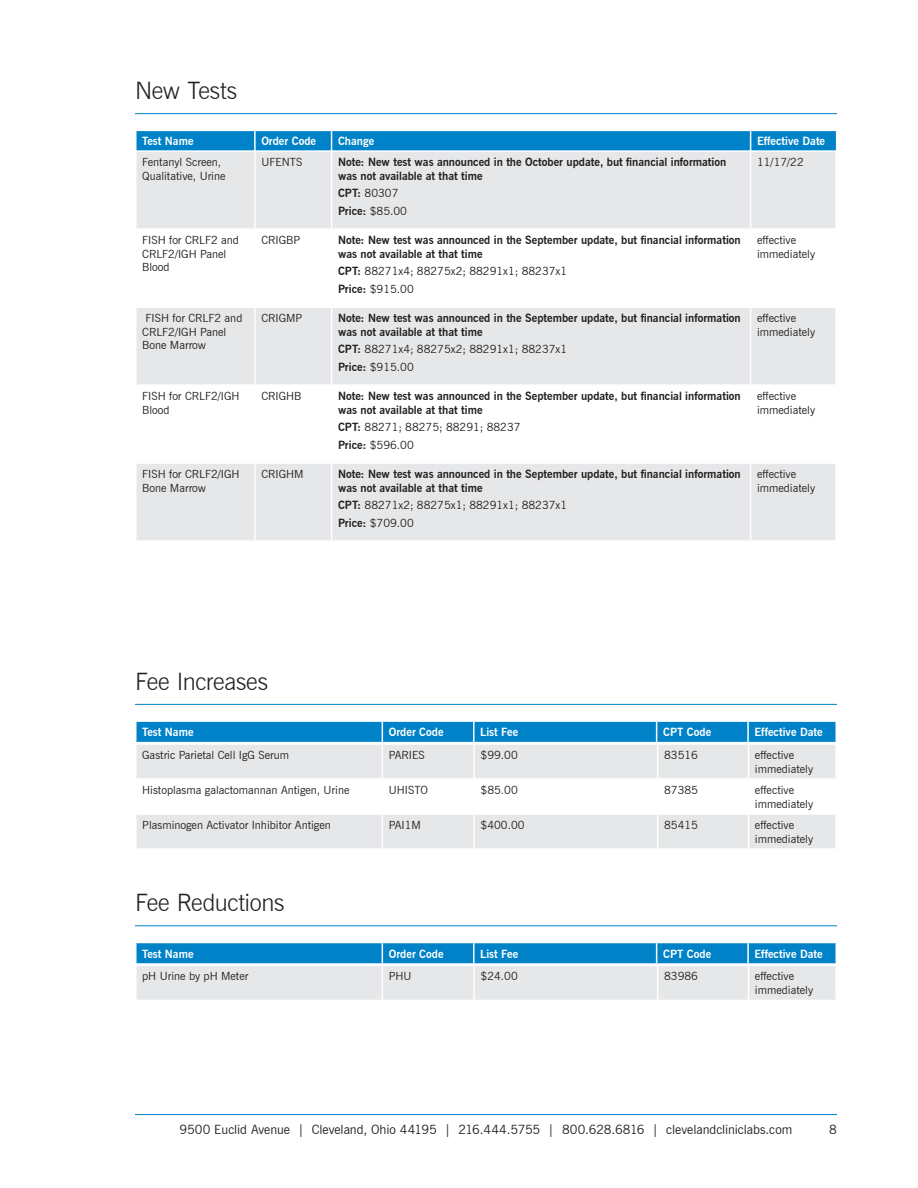
<style>
.page{position:relative;width:918px;height:1188px;background:#fff}
.page>*{position:absolute;margin:0;border:0;box-sizing:border-box;transform-origin:0 0}
.t1{font:300 24px "News Gothic BT";letter-spacing:-.015em;color:#231f20}
.t2{font:12.75px "News Gothic BT";letter-spacing:-.005em;color:#231f20}
.t3{font:11.25px/13.5px "News Gothic BT";color:#231f20}
.t4{font:700 11.25px/13.5px "News Gothic BT";color:#231f20}
.t5{font:700 11.25px "News Gothic BT";color:#fff}
.s1{font-weight:700}
</style>
<div class="page">
<hr style="left:135px;top:1114px;width:702px;height:1px;background:#0082c8">
<hr style="left:135px;top:925px;width:702px;height:1px;background:#0082c8">
<hr style="left:135px;top:704px;width:702px;height:1px;background:#0082c8">
<svg style="left:136px;top:721px;width:700px;height:21px;background:#0e89cb"></svg>
<svg style="left:135px;top:943px;width:702px;height:57px;background:#96c4de"></svg>
<hr style="left:135px;top:965px;width:247px;height:1px;background:#fff">
<hr style="left:135px;top:966px;width:1px;height:34px;background:#fff">
<hr style="left:382px;top:965px;width:92px;height:1px;background:#fff">
<hr style="left:382px;top:966px;width:1px;height:34px;background:#fff">
<hr style="left:474px;top:965px;width:184px;height:1px;background:#fff">
<hr style="left:473px;top:966px;width:2px;height:34px;background:#fff">
<hr style="left:658px;top:965px;width:91px;height:1px;background:#fff">
<hr style="left:657px;top:966px;width:1px;height:34px;background:#fff">
<hr style="left:749px;top:965px;width:88px;height:1px;background:#fff">
<hr style="left:748px;top:966px;width:1px;height:34px;background:#fff">
<hr style="left:836px;top:966px;width:1px;height:34px;background:#fff">
<svg style="left:136px;top:745px;width:700px;height:103px;fill:#e6e7e9"></svg>
<hr style="left:382px;top:745px;width:1px;height:33px;background:#fff">
<hr style="left:473px;top:745px;width:2px;height:33px;background:#fff">
<hr style="left:657px;top:745px;width:1px;height:33px;background:#fff">
<hr style="left:748px;top:745px;width:1px;height:33px;background:#fff">
<hr style="left:135px;top:778px;width:247px;height:2px;background:#fff">
<hr style="left:382px;top:778px;width:92px;height:2px;background:#fff">
<hr style="left:382px;top:780px;width:1px;height:33px;background:#fff">
<hr style="left:474px;top:778px;width:184px;height:2px;background:#fff">
<hr style="left:473px;top:780px;width:2px;height:33px;background:#fff">
<hr style="left:658px;top:778px;width:91px;height:2px;background:#fff">
<hr style="left:657px;top:780px;width:1px;height:33px;background:#fff">
<hr style="left:749px;top:778px;width:88px;height:2px;background:#fff">
<hr style="left:748px;top:780px;width:1px;height:33px;background:#fff">
<hr style="left:135px;top:813px;width:247px;height:2px;background:#fff">
<hr style="left:382px;top:813px;width:92px;height:2px;background:#fff">
<hr style="left:382px;top:815px;width:1px;height:33px;background:#fff">
<hr style="left:474px;top:813px;width:184px;height:2px;background:#fff">
<hr style="left:473px;top:815px;width:2px;height:33px;background:#fff">
<hr style="left:658px;top:813px;width:91px;height:2px;background:#fff">
<hr style="left:657px;top:815px;width:1px;height:33px;background:#fff">
<hr style="left:749px;top:813px;width:88px;height:2px;background:#fff">
<hr style="left:748px;top:815px;width:1px;height:33px;background:#fff">
<hr style="left:135px;top:113px;width:702px;height:1px;background:#0082c8">
<svg style="left:136px;top:130px;width:701px;height:20px;background:#1089cb"></svg>
<svg style="left:136px;top:152px;width:700px;height:388px;fill:#e6e7e9"></svg>
<hr style="left:254px;top:152px;width:2px;height:76px;background:#fff">
<hr style="left:331px;top:152px;width:1px;height:76px;background:#fff">
<hr style="left:750px;top:152px;width:1px;height:76px;background:#fff">
<hr style="left:135px;top:228px;width:120px;height:2px;background:#fff">
<hr style="left:255px;top:228px;width:77px;height:2px;background:#fff">
<hr style="left:254px;top:230px;width:2px;height:76px;background:#fff">
<hr style="left:332px;top:228px;width:419px;height:2px;background:#fff">
<hr style="left:331px;top:230px;width:1px;height:76px;background:#fff">
<hr style="left:751px;top:228px;width:86px;height:2px;background:#fff">
<hr style="left:750px;top:230px;width:1px;height:76px;background:#fff">
<hr style="left:135px;top:306px;width:120px;height:2px;background:#fff">
<hr style="left:255px;top:306px;width:77px;height:2px;background:#fff">
<hr style="left:254px;top:308px;width:2px;height:76px;background:#fff">
<hr style="left:332px;top:306px;width:419px;height:2px;background:#fff">
<hr style="left:331px;top:308px;width:1px;height:76px;background:#fff">
<hr style="left:751px;top:306px;width:86px;height:2px;background:#fff">
<hr style="left:750px;top:308px;width:1px;height:76px;background:#fff">
<hr style="left:135px;top:384px;width:120px;height:2px;background:#fff">
<hr style="left:255px;top:384px;width:77px;height:2px;background:#fff">
<hr style="left:254px;top:386px;width:2px;height:76px;background:#fff">
<hr style="left:332px;top:384px;width:419px;height:2px;background:#fff">
<hr style="left:331px;top:386px;width:1px;height:76px;background:#fff">
<hr style="left:751px;top:384px;width:86px;height:2px;background:#fff">
<hr style="left:750px;top:386px;width:1px;height:76px;background:#fff">
<hr style="left:135px;top:462px;width:120px;height:2px;background:#fff">
<hr style="left:255px;top:462px;width:77px;height:2px;background:#fff">
<hr style="left:254px;top:464px;width:2px;height:76px;background:#fff">
<hr style="left:332px;top:462px;width:419px;height:2px;background:#fff">
<hr style="left:331px;top:464px;width:1px;height:76px;background:#fff">
<hr style="left:751px;top:462px;width:86px;height:2px;background:#fff">
<hr style="left:750px;top:464px;width:1px;height:76px;background:#fff">
<h1 class="t1" style="left:135px;top:76px;width:104px">New Tests</h1>
<p class="t5" style="left:142px;top:135px;width:53px">Test Name</p>
<p class="t5" style="left:261px;top:135px;width:56px">Order Code</p>
<p class="t5" style="left:338px;top:135px;width:38px">Change</p>
<p class="t5" style="left:757px;top:135px;width:70px">Effective Date</p>
<p class="t3" style="left:142px;top:155px;width:85px">Fentanyl Screen,<br>Qualitative, Urine</p>
<p class="t3" style="left:261px;top:155px;width:42px">UFENTS</p>
<p class="t4" style="left:338px;top:155px;width:390px">Note: New test was announced in the October update, but financial information was not available at that time</p>
<p class="t3" style="left:338px;top:184px;width:71px;line-height:17.9px"><span class="s1">CPT:</span> 80307<br><span class="s1">Price:</span> $85.00</p>
<p class="t3" style="left:757px;top:155px;width:48px">11/17/22</p>
<p class="t3" style="left:142px;top:233px;width:98px">FISH for CRLF2 and<br>CRLF2/IGH Panel<br>Blood</p>
<p class="t3" style="left:261px;top:233px;width:40px">CRIGBP</p>
<p class="t4" style="left:338px;top:233px;width:404px">Note: New test was announced in the September update, but financial information was not available at that time</p>
<p class="t3" style="left:338px;top:262px;width:231px;line-height:17.9px"><span class="s1">CPT:</span> 88271x4; 88275x2; 88291x1; 88237x1<br><span class="s1">Price:</span> $915.00</p>
<p class="t3" style="left:142px;top:311px;width:102px;text-indent:3px">FISH for CRLF2 and<br>CRLF2/IGH Panel<br>Bone Marrow</p>
<p class="t3" style="left:261px;top:311px;width:42px">CRIGMP</p>
<p class="t4" style="left:338px;top:311px;width:404px">Note: New test was announced in the September update, but financial information was not available at that time</p>
<p class="t3" style="left:338px;top:340px;width:231px;line-height:17.9px"><span class="s1">CPT:</span> 88271x4; 88275x2; 88291x1; 88237x1<br><span class="s1">Price:</span> $915.00</p>
<p class="t3" style="left:142px;top:389px;width:99px">FISH for CRLF2/IGH<br>Blood</p>
<p class="t3" style="left:261px;top:389px;width:42px">CRIGHB</p>
<p class="t4" style="left:338px;top:389px;width:404px">Note: New test was announced in the September update, but financial information was not available at that time</p>
<p class="t3" style="left:338px;top:418px;width:184px;line-height:17.9px"><span class="s1">CPT:</span> 88271; 88275; 88291; 88237<br><span class="s1">Price:</span> $596.00</p>
<p class="t3" style="left:142px;top:467px;width:99px">FISH for CRLF2/IGH<br>Bone Marrow</p>
<p class="t3" style="left:261px;top:467px;width:44px">CRIGHM</p>
<p class="t4" style="left:338px;top:467px;width:404px">Note: New test was announced in the September update, but financial information was not available at that time</p>
<p class="t3" style="left:338px;top:496px;width:231px;line-height:17.9px"><span class="s1">CPT:</span> 88271x2; 88275x1; 88291x1; 88237x1<br><span class="s1">Price:</span> $709.00</p>
<p class="t3" style="left:757px;top:233px;width:60px">effective immediately</p>
<p class="t3" style="left:757px;top:311px;width:60px">effective immediately</p>
<p class="t3" style="left:757px;top:389px;width:60px">effective immediately</p>
<p class="t3" style="left:757px;top:467px;width:60px">effective immediately</p>
<h1 class="t1" style="left:135px;top:667px;width:135px">Fee Increases</h1>
<p class="t5" style="left:142px;top:725px;width:53px">Test Name</p>
<p class="t5" style="left:389px;top:725px;width:56px">Order Code</p>
<p class="t5" style="left:480px;top:725px;width:40px">List Fee</p>
<p class="t5" style="left:663px;top:725px;width:50px">CPT Code</p>
<p class="t5" style="left:755px;top:725px;width:70px">Effective Date</p>
<p class="t3" style="left:142px;top:748px;width:148px">Gastric Parietal Cell IgG Serum</p>
<p class="t3" style="left:389px;top:748px;width:38px">PARIES</p>
<p class="t3" style="left:481px;top:748px;width:39px">$99.00</p>
<p class="t3" style="left:664px;top:748px;width:35px">83516</p>
<p class="t3" style="left:755px;top:748px;width:60px">effective immediately</p>
<p class="t3" style="left:142px;top:783px;width:209px">Histoplasma galactomannan Antigen, Urine</p>
<p class="t3" style="left:389px;top:783px;width:41px">UHISTO</p>
<p class="t3" style="left:481px;top:783px;width:39px">$85.00</p>
<p class="t3" style="left:664px;top:783px;width:35px">87385</p>
<p class="t3" style="left:755px;top:783px;width:60px">effective immediately</p>
<p class="t3" style="left:142px;top:818px;width:190px">Plasminogen Activator Inhibitor Antigen</p>
<p class="t3" style="left:389px;top:818px;width:34px">PAI1M</p>
<p class="t3" style="left:481px;top:818px;width:46px">$400.00</p>
<p class="t3" style="left:664px;top:818px;width:35px">85415</p>
<p class="t3" style="left:755px;top:818px;width:60px">effective immediately</p>
<h1 class="t1" style="left:135px;top:888px;width:151px">Fee Reductions</h1>
<p class="t5" style="left:142px;top:947px;width:53px">Test Name</p>
<p class="t5" style="left:389px;top:947px;width:56px">Order Code</p>
<p class="t5" style="left:480px;top:947px;width:40px">List Fee</p>
<p class="t5" style="left:663px;top:947px;width:50px">CPT Code</p>
<p class="t5" style="left:755px;top:947px;width:70px">Effective Date</p>
<p class="t3" style="left:142px;top:970px;width:108px">pH Urine by pH Meter</p>
<p class="t3" style="left:389px;top:970px;width:24px">PHU</p>
<p class="t3" style="left:481px;top:970px;width:39px">$24.00</p>
<p class="t3" style="left:664px;top:970px;width:35px">83986</p>
<p class="t3" style="left:755px;top:970px;width:60px">effective immediately</p>
<p class="t2" style="left:180px;top:1122px;width:614px">9500 Euclid Avenue | Cleveland, Ohio 44195 | 216.444.5755 | 800.628.6816 | clevelandcliniclabs.com</p>
<p class="t2" style="left:829px;top:1122px;width:9px">8</p>
</div>
